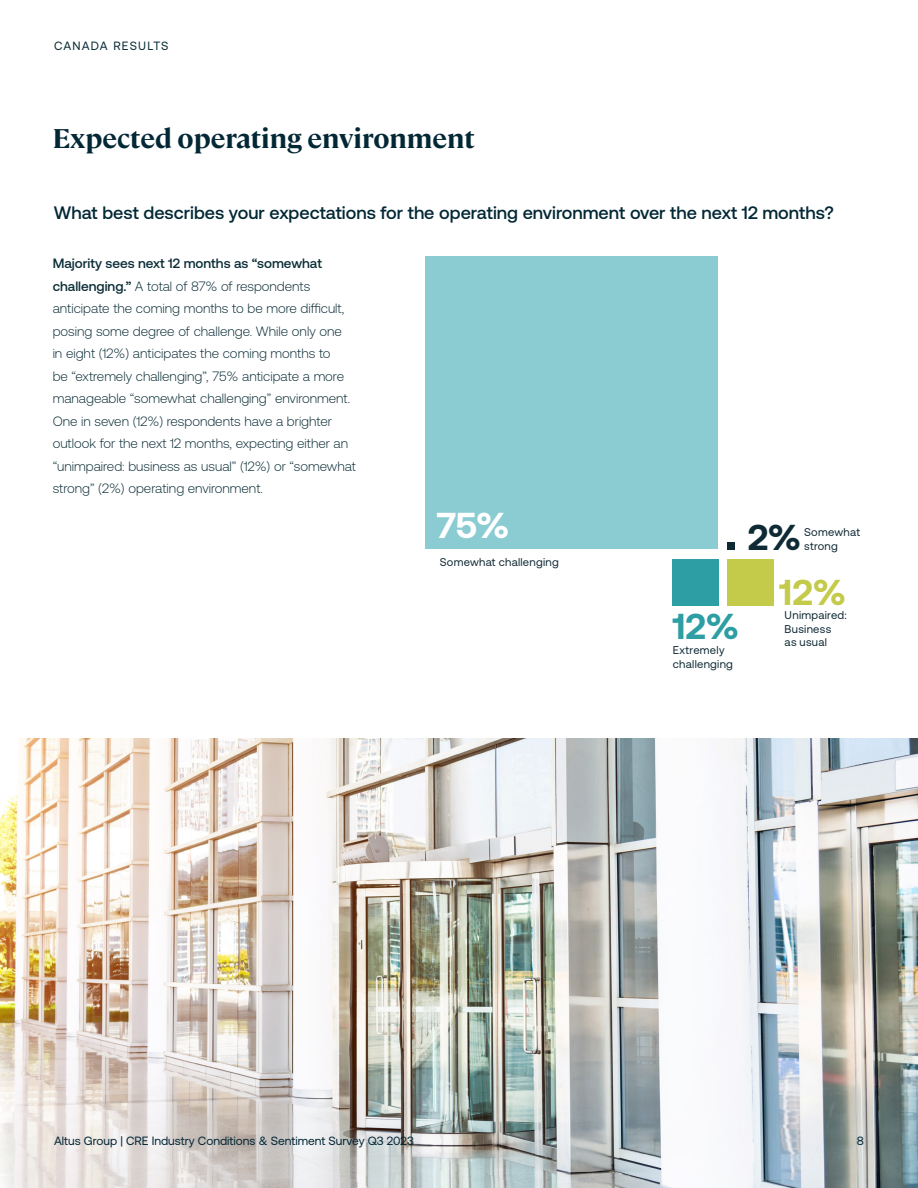
<style>
.page{position:relative;width:918px;height:1188px;background:#fff}
.page>*{position:absolute;margin:0;border:0;box-sizing:border-box;transform-origin:0 0}
.t1{font:700 36px "Aeonik";color:#fff}
.t2{font:700 36px "Aeonik";color:#2d9ea3}
.t3{font:700 36px "Aeonik";color:#c4ca4a}
.t4{font:700 36px "Aeonik";color:#102a35}
.t5{font:700 27px "Cambon";color:#032835}
.t6{font:500 18px "Aeonik";color:#032835}
.t7{font:300 13.5px/22.5px "Aeonik";color:#0a2c36}
.t8{font:12px "Aeonik";color:#032736}
.t9{font:12px "Aeonik";letter-spacing:.1em;color:#0a2c36}
.t10{font:11.25px/13.5px "Aeonik";letter-spacing:.025em;color:#102a35}
.s1{font-weight:500}
</style>
<div class="page">
<div style="left:426px;top:256px;width:292px;height:293px;background:#8bccd3"></div>
<div style="left:672px;top:559px;width:47px;height:47px;background:#2d9ea3"></div>
<div style="left:727px;top:542px;width:7px;height:8px;background:#102a35"></div>
<div style="left:727px;top:559px;width:47px;height:47px;background:#c4ca4a"></div>
<img style="left:0;top:738px;width:918px;height:450px">
<p class="t9" style="left:54px;top:40px;width:116px">CANADA RESULTS</p>
<p class="t5" style="left:53px;top:119px;width:424px">Expected operating environment</p>
<p class="t6" style="left:54px;top:203px;width:782px">What best describes your expectations for the operating environment over the next 12 months?</p>
<p class="t7" style="left:53px;top:253px;width:305px"><span class="s1">Majority sees next 12 months as “somewhat challenging.”</span> A total of 87% of respondents anticipate the coming months to be more difficult, posing some degree of challenge. While only one<br>in eight (12%) anticipates the coming months to<br>be “extremely challenging”, 75% anticipate a more manageable “somewhat challenging” environment.<br>One in seven (12%) respondents have a brighter outlook for the next 12 months, expecting either an “unimpaired: business as usual” (12%) or “somewhat strong” (2%) operating environment.</p>
<p class="t1" style="left:437px;top:505px;width:74px">75%</p>
<p class="t10" style="left:440px;top:555px;width:121px">Somewhat challenging</p>
<p class="t4" style="left:748px;top:517px;width:55px">2%</p>
<p class="t10" style="left:804px;top:526px;width:57px">Somewhat strong</p>
<p class="t2" style="left:672px;top:606px;width:68px">12%</p>
<p class="t10" style="left:673px;top:644px;width:62px">Extremely challenging</p>
<p class="t3" style="left:779px;top:573px;width:68px">12%</p>
<p class="t10" style="left:785px;top:608px;width:64px">Unimpaired:<br>Business<br>as usual</p>
<p class="t8" style="left:54px;top:1134px;width:361px">Altus Group | CRE Industry Conditions &amp; Sentiment Survey Q3 2023</p>
<p class="t8" style="left:857px;top:1134px;width:9px">8</p>
</div>
